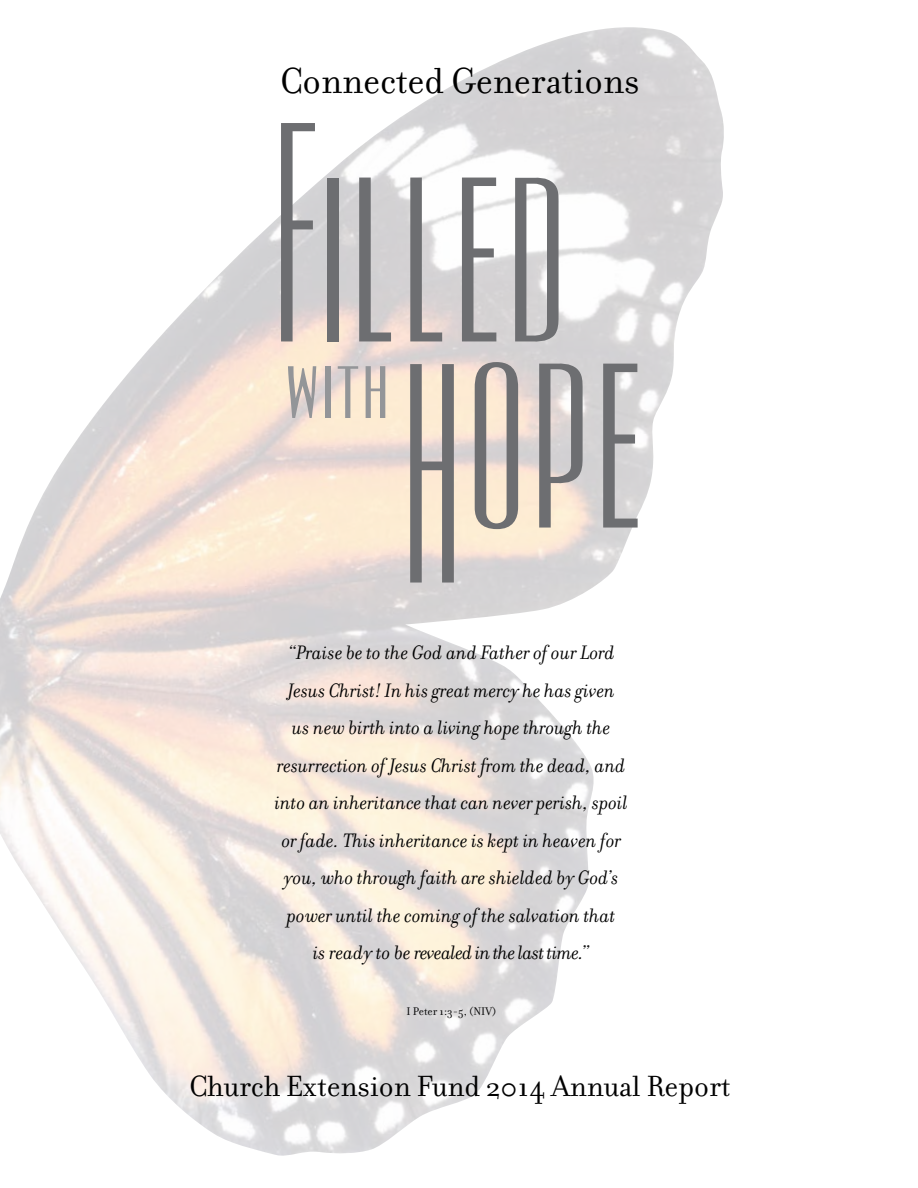
<style>
.page{position:relative;width:918px;height:1188px;background:#fff}
.page>*{position:absolute;margin:0;border:0;box-sizing:border-box;transform-origin:0 0}
.t1{font:256.95px "Ultra Condensed Sans One";color:#6d6e71}
.t2{font:81.3px "Ultra Condensed Sans One";color:#939598;scale:1.43 1}
.t3{font:39px "Filosofia";color:#000}
.t4{font:31.5px "Filosofia";color:#000}
.t5{font:italic 21px/37.5px "Filosofia";color:#000;text-align:center}
.t6{font:12px "Filosofia";color:#000}
</style>
<div class="page">
<img style="left:0;top:27px;width:724px;height:1129px">
<h3 class="t3" style="left:280px;top:59px;width:360px">Connected Generations</h3>
<h1 class="t1" style="left:270px;top:73px;width:300px">Filled</h1>
<h2 class="t2" style="left:284px;top:333px;width:76px">with</h2>
<h1 class="t1" style="left:399px;top:259px;width:248px">Hope</h1>
<p class="t5" style="left:275px;top:634px;width:355px">“Praise be to the God and Father of our Lord Jesus Christ! In his great mercy he has given<br>us new birth into a living hope through the resurrection of Jesus Christ from the dead, and into an inheritance that can never perish, spoil or fade. This inheritance is kept in heaven for you, who through faith are shielded by God’s power until the coming of the salvation that<br>is ready to be revealed in the last time.”</p>
<p class="t6" style="left:406px;top:1004px;width:92px">I Peter 1:3-5, (NIV)</p>
<h3 class="t4" style="left:189px;top:1069px;width:542px">Church Extension Fund 2014 Annual Report</h3>
</div>
